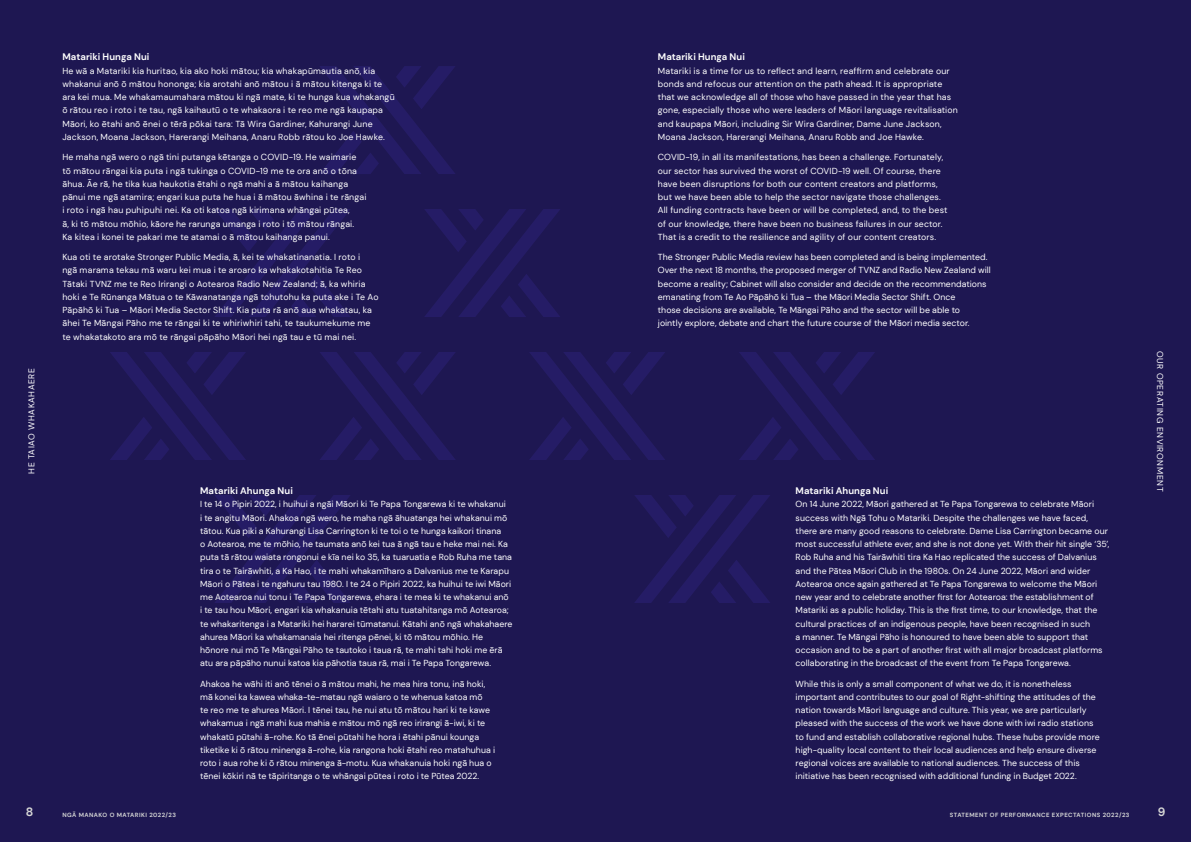
<style>
.page{position:relative;width:1191px;height:842px;background:#1e1752}
.page>*{position:absolute;margin:0;border:0;box-sizing:border-box;transform-origin:0 0}
.t1{font:700 12px "DM Sans";color:#d6d7d6}
.t2{font:700 9.5px "DM Sans";letter-spacing:.01em;color:#fff}
.t3{font:8.8px/13.2px "DM Sans";letter-spacing:.01em;color:#fff}
.t4{font:8.5px "DM Sans";letter-spacing:.075em;color:#fff}
.t5{font:700 6px "DM Sans";letter-spacing:.075em;color:#d6d7d6}
</style>
<div class="page">
<svg style="left:320px;top:66px;width:135px;height:108px"></svg>
<svg style="left:320px;top:352px;width:135px;height:108px"></svg>
<svg style="left:110px;top:352px;width:136px;height:108px"></svg>
<svg style="left:529px;top:352px;width:136px;height:108px"></svg>
<svg style="left:739px;top:352px;width:136px;height:108px"></svg>
<svg style="left:425px;top:209px;width:135px;height:108px"></svg>
<svg style="left:215px;top:209px;width:135px;height:108px"></svg>
<svg style="left:215px;top:495px;width:135px;height:108px"></svg>
<svg style="left:635px;top:495px;width:135px;height:108px"></svg>
<p class="t4" style="left:26px;top:474px;width:107px;rotate:-90deg">HE TAIAO WHAKAHAERE</p>
<p class="t2" style="left:62px;top:51px;width:88px">Matariki Hunga Nui</p>
<p class="t3" style="left:62px;top:64px;width:334px">He wā a Matariki kia huritao, kia ako hoki mātou; kia whakapūmautia anō, kia whakanui anō ō mātou hononga; kia arotahi anō mātou i ā mātou kitenga ki te ara kei mua. Me whakamaumahara mātou ki ngā mate, ki te hunga kua whakangū ō rātou reo i roto i te tau, ngā kaihautū o te whakaora i te reo me ngā kaupapa Māori, ko ētahi anō ēnei o tērā pōkai tara: Tā Wira Gardiner, Kahurangi June Jackson, Moana Jackson, Harerangi Meihana, Anaru Robb rātou ko Joe Hawke.</p>
<p class="t3" style="left:62px;top:151px;width:305px">He maha ngā wero o ngā tini putanga kētanga o COVID-19. He waimarie tō mātou rāngai kia puta i ngā tukinga o COVID-19 me te ora anō o tōna āhua. Āe rā, he tika kua haukotia ētahi o ngā mahi a ā mātou kaihanga pānui me ngā atamira; engari kua puta he hua i ā mātou āwhina i te rāngai i roto i ngā hau puhipuhi nei. Ka oti katoa ngā kirimana whāngai pūtea,<br>ā, ki tō mātou mōhio, kāore he rarunga umanga i roto i tō mātou rāngai.<br>Ka kitea i konei te pakari me te atamai o ā mātou kaihanga panui.</p>
<p class="t3" style="left:62px;top:250px;width:318px">Kua oti te arotake Stronger Public Media, ā, kei te whakatinanatia. I roto i<br>ngā marama tekau mā waru kei mua i te aroaro ka whakakotahitia Te Reo Tātaki TVNZ me te Reo Irirangi o Aotearoa Radio New Zealand; ā, ka whiria hoki e Te Rūnanga Mātua o te Kāwanatanga ngā tohutohu ka puta ake i Te Ao Pāpāhō ki Tua – Māori Media Sector Shift. Kia puta rā anō aua whakatau, ka āhei Te Māngai Pāho me te rāngai ki te whiriwhiri tahi, te taukumekume me te whakatakoto ara mō te rāngai pāpāho Māori hei ngā tau e tū mai nei.</p>
<p class="t2" style="left:200px;top:485px;width:94px">Matariki Ahunga Nui</p>
<p class="t3" style="left:200px;top:498px;width:314px">I te 14 o Pipiri 2022, i huihui a ngāi Māori ki Te Papa Tongarewa ki te whakanui<br>i te angitu Māori. Ahakoa ngā wero, he maha ngā āhuatanga hei whakanui mō tātou. Kua piki a Kahurangi Lisa Carrington ki te toi o te hunga kaikori tinana<br>o Aotearoa, me te mōhio, he taumata anō kei tua ā ngā tau e heke mai nei. Ka puta tā rātou waiata rongonui e kīa nei ko 35, ka tuaruatia e Rob Ruha me tana tira o te Tairāwhiti, a Ka Hao, i te mahi whakamīharo a Dalvanius me te Karapu Māori o Pātea i te ngahuru tau 1980. I te 24 o Pipiri 2022, ka huihui te iwi Māori me Aotearoa nui tonu i Te Papa Tongarewa, ehara i te mea ki te whakanui anō i te tau hou Māori, engari kia whakanuia tētahi atu tuatahitanga mō Aotearoa; te whakaritenga i a Matariki hei hararei tūmatanui. Kātahi anō ngā whakahaere ahurea Māori ka whakamanaia hei ritenga pēnei, ki tō mātou mōhio. He hōnore nui mō Te Māngai Pāho te tautoko i taua rā, te mahi tahi hoki me ērā atu ara pāpāho nunui katoa kia pāhotia taua rā, mai i Te Papa Tongarewa.</p>
<p class="t3" style="left:200px;top:677px;width:296px">Ahakoa he wāhi iti anō tēnei o ā mātou mahi, he mea hira tonu, inā hoki, mā konei ka kawea whaka-te-matau ngā waiaro o te whenua katoa mō<br>te reo me te ahurea Māori. I tēnei tau, he nui atu tō mātou hari ki te kawe whakamua i ngā mahi kua mahia e mātou mō ngā reo irirangi ā-iwi, ki te whakatū pūtahi ā-rohe. Ko tā ēnei pūtahi he hora i ētahi pānui kounga tiketike ki ō rātou minenga ā-rohe, kia rangona hoki ētahi reo matahuhua i roto i aua rohe ki ō rātou minenga ā-motu. Kua whakanuia hoki ngā hua o tēnei kōkiri nā te tāpiritanga o te whāngai pūtea i roto i te Pūtea 2022.</p>
<p class="t2" style="left:658px;top:51px;width:88px">Matariki Hunga Nui</p>
<p class="t3" style="left:658px;top:64px;width:301px">Matariki is a time for us to reflect and learn, reaffirm and celebrate our bonds and refocus our attention on the path ahead. It is appropriate that we acknowledge all of those who have passed in the year that has gone, especially those who were leaders of Māori language revitalisation and kaupapa Māori, including Sir Wira Gardiner, Dame June Jackson, Moana Jackson, Harerangi Meihana, Anaru Robb and Joe Hawke.</p>
<p class="t3" style="left:658px;top:151px;width:291px">COVID-19, in all its manifestations, has been a challenge. Fortunately, our sector has survived the worst of COVID-19 well. Of course, there have been disruptions for both our content creators and platforms, but we have been able to help the sector navigate those challenges.<br>All funding contracts have been or will be completed, and, to the best of our knowledge, there have been no business failures in our sector.<br>That is a credit to the resilience and agility of our content creators.</p>
<p class="t3" style="left:658px;top:250px;width:334px">The Stronger Public Media review has been completed and is being implemented.<br>Over the next 18 months, the proposed merger of TVNZ and Radio New Zealand will become a reality; Cabinet will also consider and decide on the recommendations emanating from Te Ao Pāpāhō ki Tua – the Māori Media Sector Shift. Once<br>those decisions are available, Te Māngai Pāho and the sector will be able to<br>jointly explore, debate and chart the future course of the Māori media sector.</p>
<p class="t2" style="left:795px;top:485px;width:94px">Matariki Ahunga Nui</p>
<p class="t3" style="left:795px;top:498px;width:315px">On 14 June 2022, Māori gathered at Te Papa Tongarewa to celebrate Māori success with Ngā Tohu o Matariki. Despite the challenges we have faced, there are many good reasons to celebrate. Dame Lisa Carrington became our most successful athlete ever, and she is not done yet. With their hit single ‘35’, Rob Ruha and his Tairāwhiti tira Ka Hao replicated the success of Dalvanius and the Pātea Māori Club in the 1980s. On 24 June 2022, Māori and wider Aotearoa once again gathered at Te Papa Tongarewa to welcome the Māori new year and to celebrate another first for Aotearoa: the establishment of Matariki as a public holiday. This is the first time, to our knowledge, that the cultural practices of an indigenous people, have been recognised in such<br>a manner. Te Māngai Pāho is honoured to have been able to support that occasion and to be a part of another first with all major broadcast platforms collaborating in the broadcast of the event from Te Papa Tongarewa.</p>
<p class="t3" style="left:795px;top:677px;width:306px">While this is only a small component of what we do, it is nonetheless important and contributes to our goal of Right-shifting the attitudes of the nation towards Māori language and culture. This year, we are particularly pleased with the success of the work we have done with iwi radio stations to fund and establish collaborative regional hubs. These hubs provide more high-quality local content to their local audiences and help ensure diverse regional voices are available to national audiences. The success of this initiative has been recognised with additional funding in Budget 2022.</p>
<p class="t4" style="left:1165px;top:350px;width:142px;rotate:90deg">OUR OPERATING ENVIRONMENT</p>
<h1 class="t1" style="left:26px;top:805px;width:9px">8</h1>
<p class="t5" style="left:62px;top:811px;width:115px">NGĀ MANAKO O MATARIKI 2022/23</p>
<p class="t5" style="left:950px;top:811px;width:181px">STATEMENT OF PERFORMANCE EXPECTATIONS 2022/23</p>
<h1 class="t1" style="left:1157px;top:805px;width:9px">9</h1>
</div>
